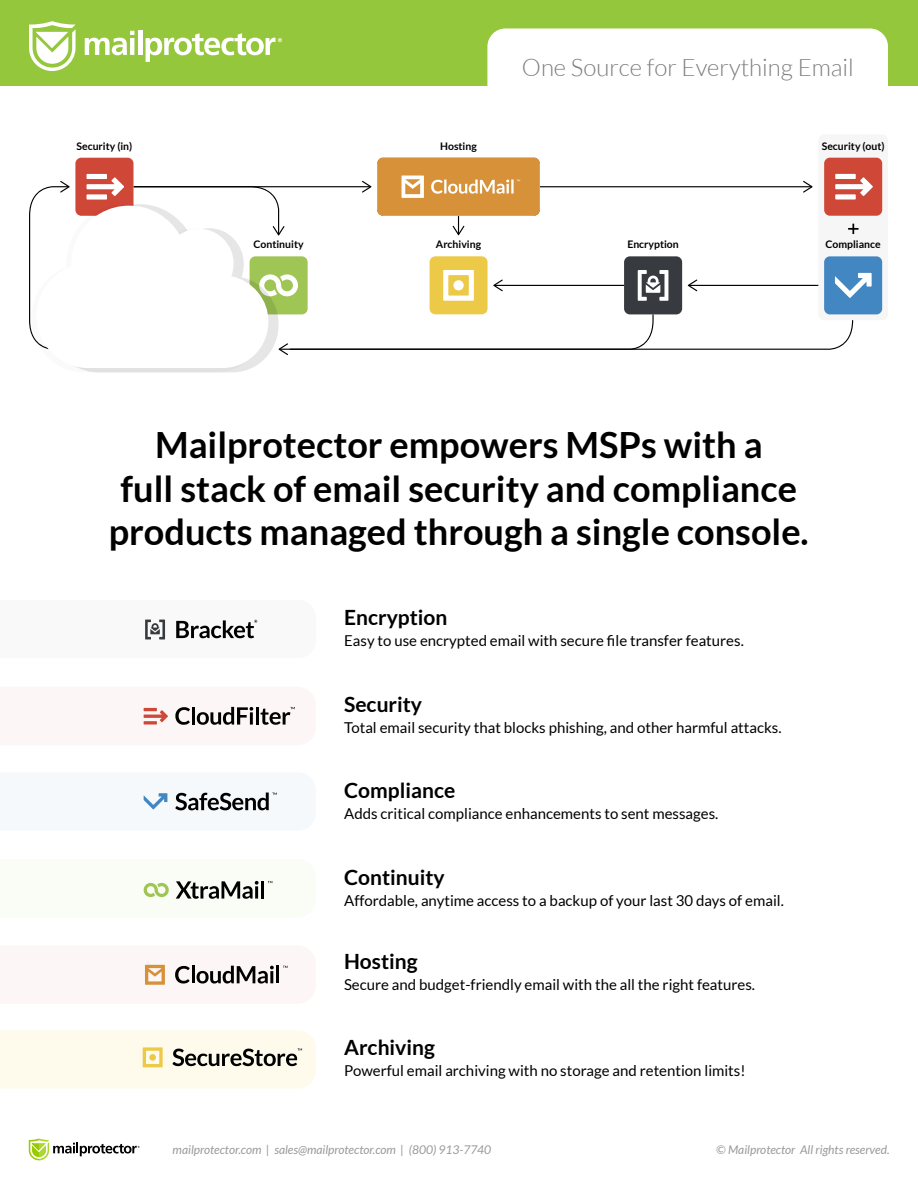
<style>
.page{position:relative;width:918px;height:1188px;background:#fff}
.page>*{position:absolute;margin:0;border:0;box-sizing:border-box;transform-origin:0 0}
.t1{font:700 36.15px/43.3px "Lato";color:#000;text-align:center}
.t2{font:300 24px "Lato";color:#7d7e80}
.t3{font:700 21px "Lato";color:#000}
.t4{font:15px "Lato";color:#000}
.t5{font:italic 12px "Lato";color:#999}
.t6{font:700 10.5px "Lato";color:#000}
</style>
<div class="page">
<div style="left:0;top:0;width:918px;height:86px;background:#95c73c"></div>
<div style="left:487px;top:28px;width:401px;height:86px;background:#fff;border-radius:18px"></div>
<svg style="left:85px;top:31px;width:49px;height:24px"></svg>
<hr style="left:138px;top:30px;width:4px;height:25px;background:#fff">
<svg style="left:146px;top:33px;width:136px;height:29px"></svg>
<svg style="left:29px;top:21px;width:47px;height:50px"></svg>
<svg style="left:29px;top:1139px;width:111px;height:21px"></svg>
<svg style="left:0;top:1030px;width:316px;height:59px;background:#f3f0e1"></svg>
<div style="left:818px;top:134px;width:70px;height:186px;background:#f6f6f6;border-radius:6px"></div>
<svg style="left:29px;top:158px;width:853px;height:214px"></svg>
<svg style="left:143px;top:706px;width:152px;height:19px"></svg>
<svg style="left:143px;top:880px;width:130px;height:19px"></svg>
<svg style="left:144px;top:964px;width:144px;height:21px"></svg>
<svg style="left:143px;top:792px;width:134px;height:19px"></svg>
<svg style="left:145px;top:619px;width:113px;height:21px"></svg>
<p class="t6" style="left:77px;top:140px;width:57px">Security (in)</p>
<p class="t6" style="left:440px;top:140px;width:38px">Hosting</p>
<h2 class="t2" style="left:522px;top:54px;width:334px">One Source for Everything Email</h2>
<p class="t6" style="left:822px;top:140px;width:64px">Security (out)</p>
<p class="t6" style="left:436px;top:238px;width:47px">Archiving</p>
<p class="t6" style="left:254px;top:238px;width:52px">Continuity</p>
<p class="t6" style="left:627px;top:238px;width:53px">Encryption</p>
<p class="t6" style="left:826px;top:238px;width:57px">Compliance</p>
<h1 class="t1" style="left:109px;top:423px;width:701px">Mailprotector empowers MSPs with a<br>full stack of email security and compliance products managed through a single console.</h1>
<h3 class="t3" style="left:344px;top:606px;width:105px">Encryption</h3>
<p class="t4" style="left:344px;top:632px;width:401px">Easy to use encrypted email with secure file transfer features.</p>
<h3 class="t3" style="left:344px;top:692px;width:79px">Security</h3>
<p class="t4" style="left:344px;top:719px;width:439px">Total email security that blocks phishing, and other harmful attacks.</p>
<h3 class="t3" style="left:344px;top:778px;width:113px">Compliance</h3>
<p class="t4" style="left:344px;top:805px;width:376px">Adds critical compliance enhancements to sent messages.</p>
<h3 class="t3" style="left:344px;top:865px;width:102px">Continuity</h3>
<p class="t4" style="left:344px;top:892px;width:441px">Affordable, anytime access to a backup of your last 30 days of email.</p>
<h3 class="t3" style="left:344px;top:950px;width:75px">Hosting</h3>
<p class="t4" style="left:344px;top:977px;width:413px">Secure and budget-friendly email with the all the right features.</p>
<h3 class="t3" style="left:344px;top:1035px;width:92px">Archiving</h3>
<p class="t4" style="left:344px;top:1062px;width:403px">Powerful email archiving with no storage and retention limits!</p>
<p class="t5" style="left:173px;top:1143px;width:320px">mailprotector.com | sales@mailprotector.com | (800) 913-7740</p>
<p class="t5" style="left:716px;top:1143px;width:175px">© Mailprotector All rights reserved.</p>
</div>
